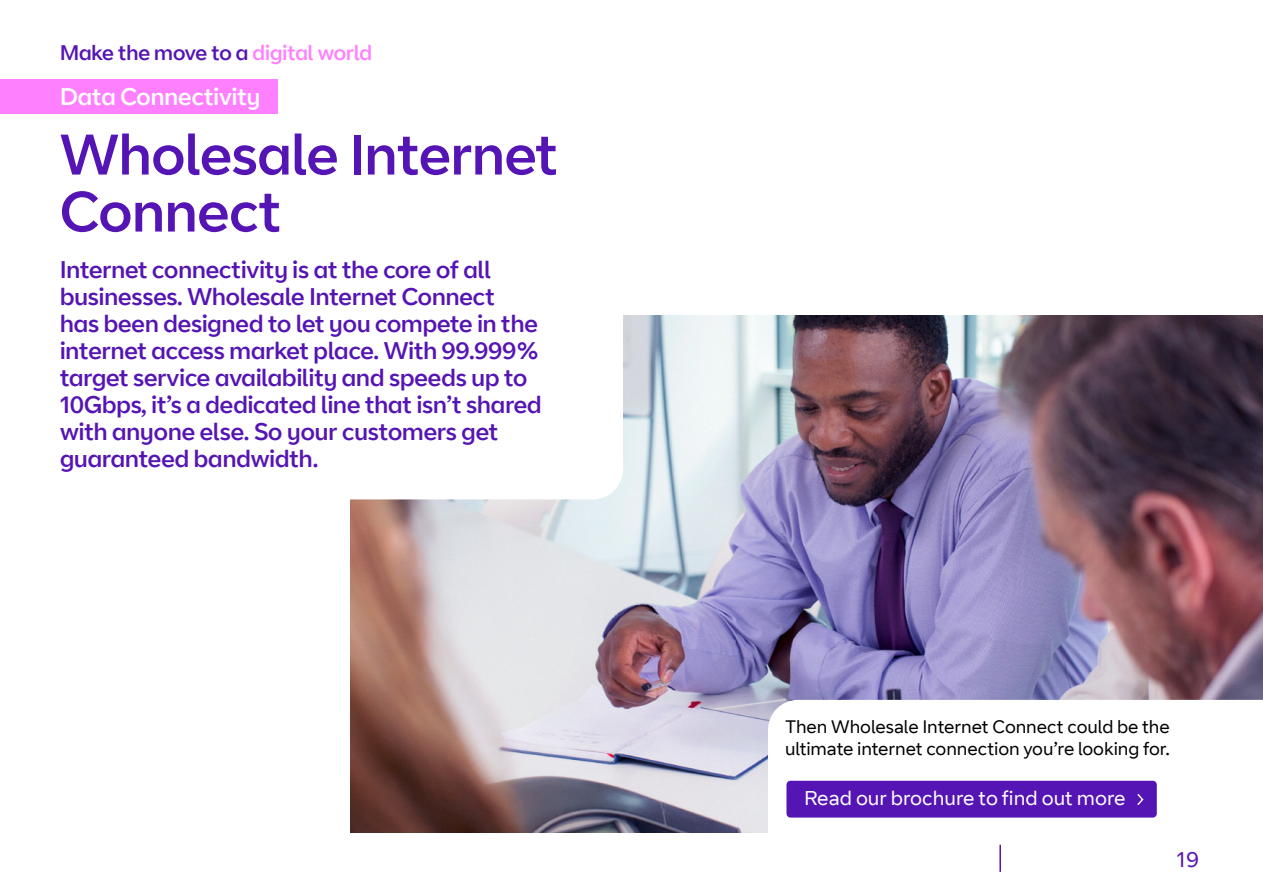
<style>
.page{position:relative;width:1263px;height:893px;background:#fff}
.page>*{position:absolute;margin:0;border:0;box-sizing:border-box;transform-origin:0 0}
.t1{font:57px/57px "BT Curve Headline";color:#5514b4}
.t2{font:24px/27px "BT Curve Headline";color:#5514b4}
.t3{font:24px "BT Curve Headline";color:#fff}
.t4{font:21.6px "BT Curve";color:#5514b4}
.t5{font:21px "BT Curve Headline";color:#5514b4}
.t6{font:19.95px "BT Curve";color:#fff}
.t7{font:18px/22.5px "BT Curve";letter-spacing:-.005em;color:#000}
.s1{color:#ff80ff}
</style>
<div class="page">
<img style="left:351px;top:315px;width:912px;height:518px">
<svg style="left:768px;top:700px;width:495px;height:145px"></svg>
<svg style="left:0;top:79px;width:623px;height:420px"></svg>
<div style="left:786px;top:781px;width:371px;height:37px;background:#5514b4;border-radius:4px"></div>
<svg style="left:1137px;top:793px;width:7px;height:12px"></svg>
<div style="left:0;top:80px;width:278px;height:34px;background:#ff80ff"></div>
<hr style="left:999px;top:845px;width:2px;height:27px;background:#5514b4">
<p class="t5" style="left:60px;top:40px;width:314px">Make the move to a <span class="s1">digital world</span></p>
<p class="t3" style="left:60px;top:83px;width:202px">Data Connectivity</p>
<h1 class="t1" style="left:60px;top:129px;width:499px">Wholesale Internet<br>Connect</h1>
<p class="t2" style="left:60px;top:257px;width:483px">Internet connectivity is at the core of all businesses. Wholesale Internet Connect<br>has been designed to let you compete in the internet access market place. With 99.999% target service availability and speeds up to 10Gbps, it’s a dedicated line that isn’t shared with anyone else. So your customers get guaranteed bandwidth.</p>
<p class="t7" style="left:785px;top:716px;width:386px">Then Wholesale Internet Connect could be the ultimate internet connection you’re looking for.</p>
<p class="t6" style="left:804px;top:786px;width:323px">Read our brochure to find out more</p>
<p class="t4" style="left:1174px;top:846px;width:26px">19</p>
</div>
